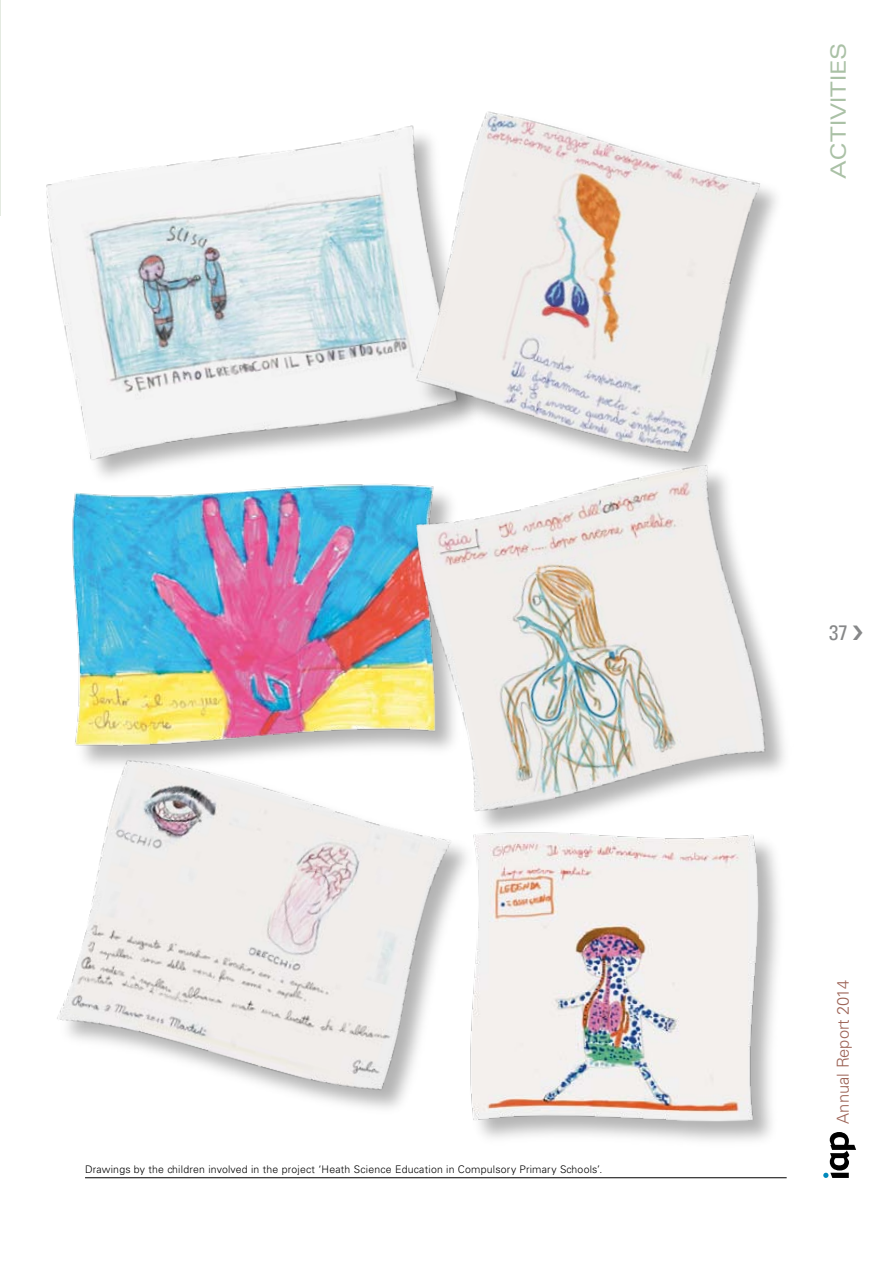
<style>
.page{position:relative;width:893px;height:1263px;background:#fff}
.page>*{position:absolute;margin:0;border:0;box-sizing:border-box;transform-origin:0 0}
.t1{font:expanded 21px "Univers";color:#aac1a6}
.t2{font:condensed 21px "Univers";color:#878889}
.t3{font:300 16.5px "Univers";color:#9d6457}
.t4{font:300 10.5px "Univers";letter-spacing:.02em;color:#000}
</style>
<div class="page">
<hr style="left:0;top:0;width:1px;height:215px;background:#e4eae1">
<svg style="left:823px;top:1132px;width:33px;height:46px"></svg>
<img style="left:72px;top:501px;width:332px;height:221px">
<img style="left:57px;top:722px;width:382px;height:387px">
<img style="left:46px;top:133px;width:358px;height:368px">
<img style="left:381px;top:111px;width:395px;height:373px">
<img style="left:404px;top:434px;width:381px;height:407px">
<img style="left:439px;top:819px;width:388px;height:318px">
<hr style="left:85px;top:1177px;width:702px;height:1px;background:#000">
<p class="t4" style="left:85px;top:1163px;width:519px">Drawings by the children involved in the project ‘Heath Science Education in Compulsory Primary Schools’.</p>
<h1 class="t1" style="left:826px;top:179px;width:138px;rotate:-90deg">ACTIVITIES</h1>
<h1 class="t2" style="left:829px;top:619px;width:20px">37</h1>
<h2 class="t3" style="left:833px;top:1123px;width:145px;rotate:-90deg">Annual Report 2014</h2>
</div>
